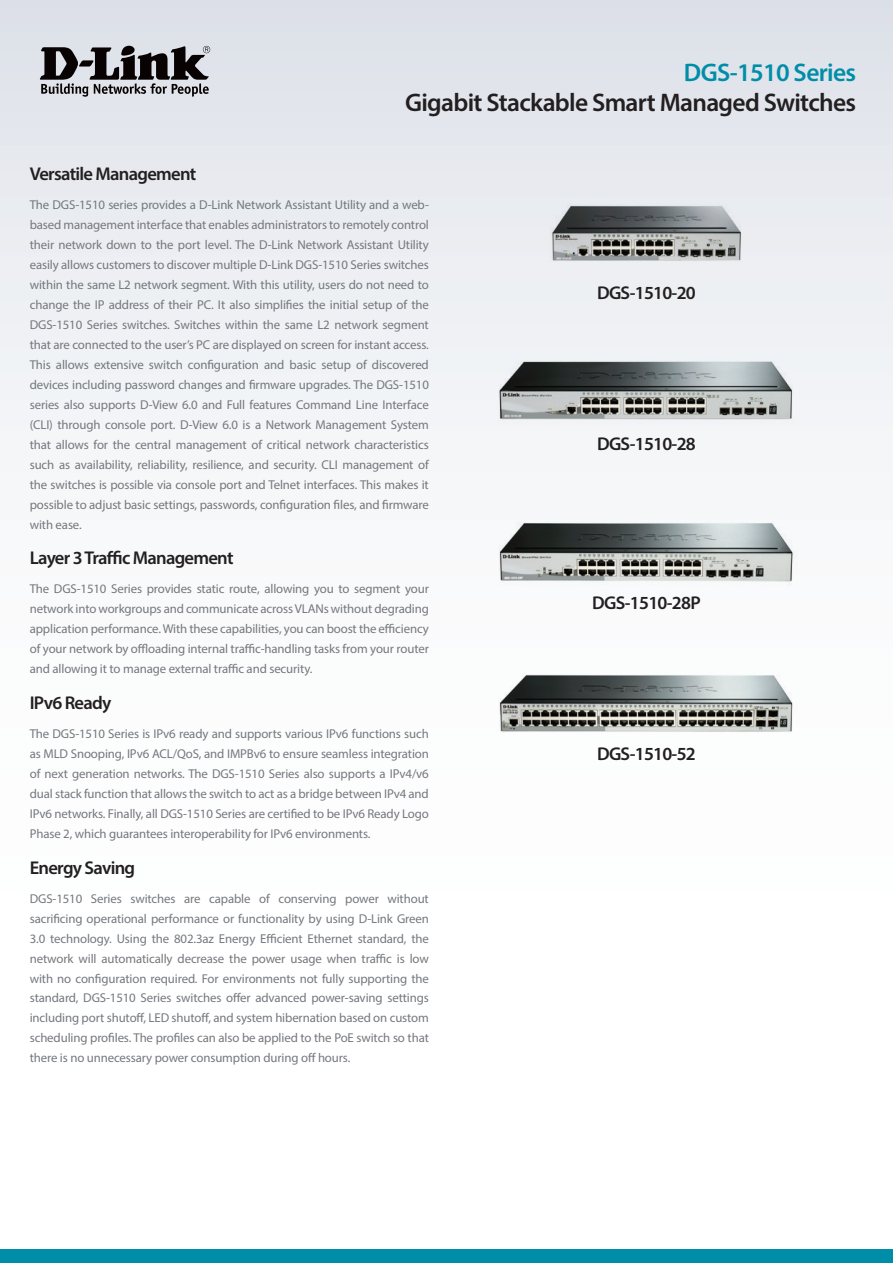
<style>
.page{position:relative;width:893px;height:1263px;background:#fff}
.page>*{position:absolute;margin:0;border:0;box-sizing:border-box;transform-origin:0 0}
.t1{font:600 25.5px "Myriad Pro";letter-spacing:-.025em;color:#231f20}
.t2{font:600 25.5px "Myriad Pro";letter-spacing:-.025em;color:#008da8}
.t3{font:600 18.6px "Myriad Pro";letter-spacing:-.04em;color:#231f20}
.t4{font:12.9px/20px "Myriad Pro";letter-spacing:-.01em;color:#74787d;text-align:justify}
</style>
<div class="page">
<div style="left:0;top:0;width:893px;height:1084px;background:linear-gradient(to bottom,#e3e6ec,#fff)"></div>
<div style="left:0;top:1249px;width:893px;height:14px;background:#008da8"></div>
<svg style="left:40px;top:46px;width:170px;height:51px;background:#807f83"></svg>
<img style="left:545px;top:198px;width:203px;height:69px">
<img style="left:488px;top:349px;width:317px;height:81px">
<img style="left:487px;top:511px;width:318px;height:81px">
<img style="left:487px;top:664px;width:318px;height:80px">
<h1 class="t2" style="left:684px;top:56px;width:174px">DGS-1510 Series</h1>
<h1 class="t1" style="left:405px;top:86px;width:453px">Gigabit Stackable Smart Managed Switches</h1>
<h2 class="t3" style="left:30px;top:162px;width:168px">Versatile Management</h2>
<p class="t4" style="left:30px;top:195px;width:401px">The DGS-1510 series provides a D-Link Network Assistant Utility and a web&shy;based management interface that enables administrators to remotely control their network down to the port level. The D-Link Network Assistant Utility easily allows customers to discover multiple D-Link DGS-1510 Series switches within the same L2 network segment. With this utility, users do not need to change the IP address of their PC. It also simplifies the initial setup of the DGS-1510 Series switches. Switches within the same L2 network segment that are connected to the user’s PC are displayed on screen for instant access.<br>This allows extensive switch configuration and basic setup of discovered devices including password changes and firmware upgrades. The DGS-1510 series also supports D-View 6.0 and Full features Command Line Interface (CLI) through console port. D-View 6.0 is a Network Management System that allows for the central management of critical network characteristics such as availability, reliability, resilience, and security. CLI management of the switches is possible via console port and Telnet interfaces. This makes it possible to adjust basic settings, passwords, configuration files, and firmware with ease.</p>
<h2 class="t3" style="left:30px;top:546px;width:205px">Layer 3 Traffic Management</h2>
<p class="t4" style="left:30px;top:579px;width:401px">The DGS-1510 Series provides static route, allowing you to segment your network into workgroups and communicate across VLANs without degrading application performance. With these capabilities, you can boost the efficiency of your network by offloading internal traffic-handling tasks from your router and allowing it to manage external traffic and security.</p>
<h2 class="t3" style="left:30px;top:691px;width:83px">IPv6 Ready</h2>
<p class="t4" style="left:30px;top:723px;width:401px">The DGS-1510 Series is IPv6 ready and supports various IPv6 functions such as MLD Snooping, IPv6 ACL/QoS, and IMPBv6 to ensure seamless integration of next generation networks. The DGS-1510 Series also supports a IPv4/v6 dual stack function that allows the switch to act as a bridge between IPv4 and IPv6 networks. Finally, all DGS-1510 Series are certified to be IPv6 Ready Logo Phase 2, which guarantees interoperability for IPv6 environments.</p>
<h2 class="t3" style="left:30px;top:856px;width:107px">Energy Saving</h2>
<p class="t4" style="left:30px;top:888px;width:401px">DGS-1510 Series switches are capable of conserving power without sacrificing operational performance or functionality by using D-Link Green 3.0 technology. Using the 802.3az Energy Efficient Ethernet standard, the network will automatically decrease the power usage when traffic is low with no configuration required. For environments not fully supporting the standard, DGS-1510 Series switches offer advanced power-saving settings including port shutoff, LED shutoff, and system hibernation based on custom scheduling profiles. The profiles can also be applied to the PoE switch so that there is no unnecessary power consumption during off hours.</p>
<h2 class="t3" style="left:597px;top:281px;width:100px">DGS-1510-20</h2>
<h2 class="t3" style="left:597px;top:432px;width:100px">DGS-1510-28</h2>
<h2 class="t3" style="left:592px;top:591px;width:110px">DGS-1510-28P</h2>
<h2 class="t3" style="left:597px;top:742px;width:100px">DGS-1510-52</h2>
</div>
